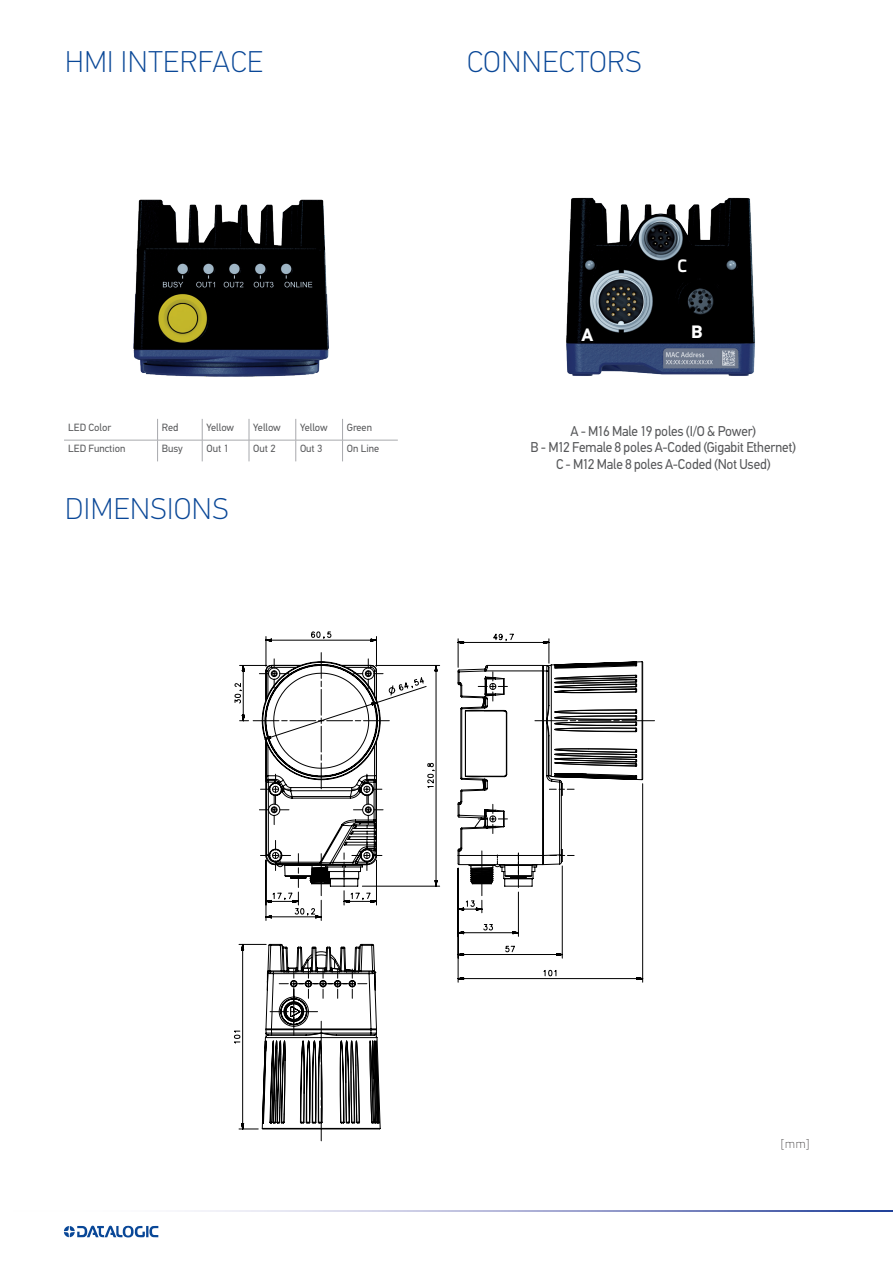
<style>
.page{position:relative;width:893px;height:1263px;background:#fff}
.page>*{position:absolute;margin:0;border:0;box-sizing:border-box;transform-origin:0 0}
.t1{font:100 30px "PF Din Text Pro";letter-spacing:.02em;color:#094797}
.t2{font:700 18px "PF Din Text Pro";color:#fff}
.t3{font:700 18px "Titillium Text 22 L";color:#fff}
.t4{font:14.25px/16.5px "PF Din Text Pro";letter-spacing:-.015em;color:#57585a;text-align:center;scale:.95 1}
.t5{font:100 12px "Titillium Text 22 L";color:#231f20}
.t6{font:10.5px "PF Din Text Pro";color:#57585a}
</style>
<div class="page">
<svg style="left:191px;top:1211px;width:702px;height:1px"></svg>
<svg style="left:64px;top:1225px;width:94px;height:12px"></svg>
<img style="left:566px;top:197px;width:189px;height:179px">
<svg style="left:234px;top:631px;width:316px;height:413px"></svg>
<svg style="left:253px;top:652px;width:402px;height:489px"></svg>
<img style="left:133px;top:199px;width:196px;height:178px">
<svg style="left:64px;top:419px;width:334px;height:42px"></svg>
<h1 class="t1" style="left:65px;top:45px;width:199px">HMI INTERFACE</h1>
<p class="t6" style="left:68px;top:421px;width:45px">LED Color</p>
<p class="t6" style="left:162px;top:421px;width:18px">Red</p>
<p class="t6" style="left:206px;top:421px;width:29px">Yellow</p>
<p class="t6" style="left:253px;top:421px;width:29px">Yellow</p>
<p class="t6" style="left:300px;top:421px;width:29px">Yellow</p>
<p class="t6" style="left:347px;top:421px;width:27px">Green</p>
<p class="t6" style="left:68px;top:442px;width:59px">LED Function</p>
<p class="t6" style="left:162px;top:442px;width:23px">Busy</p>
<p class="t6" style="left:206px;top:442px;width:24px">Out 1</p>
<p class="t6" style="left:253px;top:442px;width:24px">Out 2</p>
<p class="t6" style="left:300px;top:442px;width:24px">Out 3</p>
<p class="t6" style="left:347px;top:442px;width:34px">On Line</p>
<h1 class="t1" style="left:65px;top:491px;width:165px">DIMENSIONS</h1>
<h1 class="t1" style="left:467px;top:45px;width:176px">CONNECTORS</h1>
<p class="t3" style="left:678px;top:252px;width:11px">C</p>
<p class="t2" style="left:581px;top:324px;width:13px">A</p>
<p class="t2" style="left:691px;top:321px;width:13px">B</p>
<p class="t4" style="left:531px;top:423px;width:281px">A - M16 Male 19 poles (I/O &amp; Power)<br>B - M12 Female 8 poles A-Coded (Gigabit Ethernet)<br>C - M12 Male 8 poles A-Coded (Not Used)</p>
<p class="t5" style="left:781px;top:1135px;width:30px">[mm]</p>
</div>
